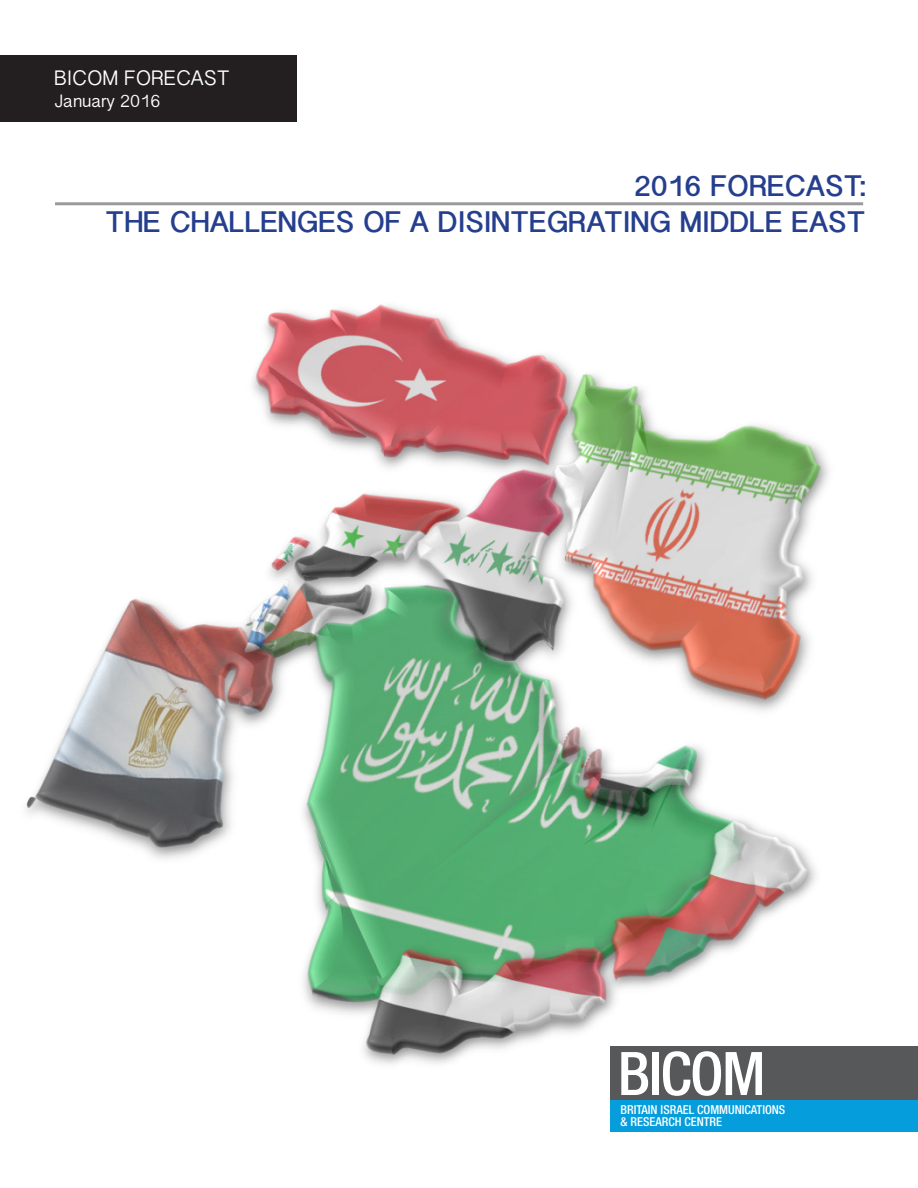
<style>
.page{position:relative;width:918px;height:1188px;background:#fff}
.page>*{position:absolute;margin:0;border:0;box-sizing:border-box;transform-origin:0 0}
.t1{font:700 30px "Gujarati Sangam MN";color:#253f8e}
.t2{font:21px "Gujarati Sangam MN";color:#fff}
.t3{font:18px "Gujarati Sangam MN";color:#fff}
.t4{font:500 condensed 12.3px/12.3px "Helvetica Neue";color:#fff}
</style>
<div class="page">
<img style="left:25px;top:304px;width:804px;height:761px">
<div style="left:0;top:55px;width:296px;height:67px;background:#231f20"></div>
<hr style="left:55px;top:202px;width:808px;height:3px;background:#9a9a9b">
<div style="left:610px;top:1046px;width:308px;height:55px;background:#57585a"></div>
<div style="left:610px;top:1101px;width:308px;height:31px;background:#069ddc"></div>
<svg style="left:621px;top:1052px;width:27px;height:43px"></svg>
<div style="left:652px;top:1052px;width:7px;height:43px;background:#fff"></div>
<svg style="left:663px;top:1051px;width:99px;height:45px"></svg>
<p class="t2" style="left:54px;top:66px;width:177px">BICOM FORECAST</p>
<p class="t3" style="left:54px;top:90px;width:108px">January 2016</p>
<p class="t1" style="left:634px;top:168px;width:233px">2016 FORECAST:</p>
<p class="t1" style="left:105px;top:204px;width:762px">THE CHALLENGES OF A DISINTEGRATING MIDDLE EAST</p>
<p class="t4" style="left:621px;top:1103px;width:166px">BRITAIN ISRAEL COMMUNICATIONS &amp; RESEARCH CENTRE</p>
</div>
